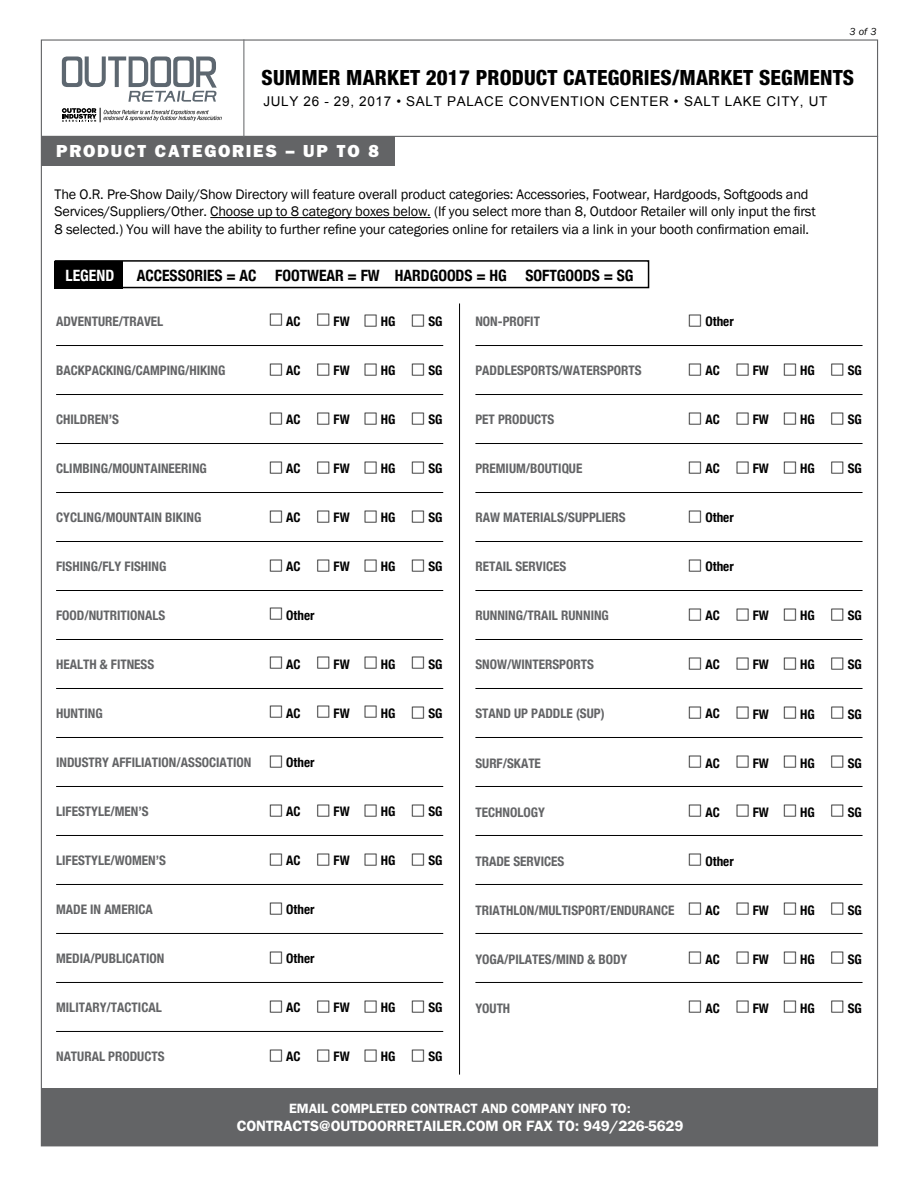
<style>
.page{position:relative;width:918px;height:1188px;background:#fff}
.page>*{position:absolute;margin:0;border:0;box-sizing:border-box;transform-origin:0 0}
.t1{font:800 condensed 21px "Helvetica Neue";letter-spacing:.005em;color:#000}
.t2{font:800 17.55px "Franklin Gothic";letter-spacing:.1em;color:#fff}
.t3{font:700 condensed 15.6px "Helvetica Neue";color:#000}
.t4{font:700 condensed 15.6px "Helvetica Neue";color:#fff}
.t5{font:600 15px "Franklin Gothic";letter-spacing:-.015em;color:#fff}
.t6{font:14.25px/17.1px "Franklin Gothic";letter-spacing:-.01em;color:#000}
.t7{font:13.5px "Arial";letter-spacing:.05em;color:#000}
.t8{font:600 13.5px "Franklin Gothic";letter-spacing:-.01em;color:#fff}
.t9{font:700 condensed 13.2px "Helvetica Neue";color:#636466}
.t10{font:700 condensed 13.2px "Helvetica Neue";color:#000}
.t11{font:italic 10.5px "Franklin Gothic";color:#000}
.s1{color:#000}
</style>
<div class="page">
<div style="left:41px;top:136px;width:354px;height:30px;background:#636466"></div>
<hr style="left:41px;top:136px;width:837px;height:1px;background:#636466">
<hr style="left:243px;top:39px;width:1px;height:98px;background:#727476">
<div style="left:42px;top:1088px;width:835px;height:57px;background:#636466"></div>
<hr style="left:210px;top:217px;width:221px;height:1px;background:#000">
<div style="left:55px;top:261px;width:68px;height:27px;background:#000"></div>
<div style="left:55px;top:260px;width:594px;height:28px;border:2px solid #000"></div>
<hr style="left:56px;top:345px;width:387px;height:1px;background:#000">
<hr style="left:475px;top:345px;width:388px;height:1px;background:#000">
<hr style="left:56px;top:492px;width:387px;height:1px;background:#000">
<hr style="left:475px;top:492px;width:388px;height:1px;background:#000">
<hr style="left:56px;top:639px;width:387px;height:1px;background:#000">
<hr style="left:475px;top:639px;width:388px;height:1px;background:#000">
<hr style="left:56px;top:786px;width:387px;height:1px;background:#000">
<hr style="left:475px;top:786px;width:388px;height:1px;background:#000">
<hr style="left:56px;top:933px;width:387px;height:1px;background:#000">
<hr style="left:56px;top:982px;width:387px;height:1px;background:#000">
<hr style="left:475px;top:933px;width:388px;height:1px;background:#000">
<hr style="left:56px;top:394px;width:387px;height:1px;background:#000">
<hr style="left:475px;top:394px;width:388px;height:1px;background:#000">
<hr style="left:56px;top:541px;width:387px;height:1px;background:#000">
<hr style="left:475px;top:541px;width:388px;height:1px;background:#000">
<hr style="left:56px;top:688px;width:387px;height:1px;background:#000">
<hr style="left:475px;top:688px;width:388px;height:1px;background:#000">
<hr style="left:56px;top:835px;width:387px;height:1px;background:#000">
<hr style="left:475px;top:835px;width:388px;height:1px;background:#000">
<hr style="left:56px;top:1031px;width:387px;height:1px;background:#000">
<hr style="left:475px;top:982px;width:388px;height:1px;background:#000">
<hr style="left:56px;top:443px;width:387px;height:1px;background:#000">
<hr style="left:475px;top:443px;width:388px;height:1px;background:#000">
<hr style="left:56px;top:590px;width:387px;height:1px;background:#000">
<hr style="left:475px;top:590px;width:388px;height:1px;background:#000">
<hr style="left:56px;top:737px;width:387px;height:1px;background:#000">
<hr style="left:475px;top:737px;width:388px;height:1px;background:#000">
<hr style="left:56px;top:884px;width:387px;height:1px;background:#000">
<hr style="left:475px;top:884px;width:388px;height:1px;background:#000">
<hr style="left:459px;top:303px;width:1px;height:772px;background:#000">
<svg style="left:62px;top:56px;width:155px;height:46px"></svg>
<svg style="left:62px;top:108px;width:160px;height:14px"></svg>
<p class="t11" style="left:850px;top:25px;width:29px">3 of 3</p>
<h1 class="t1" style="left:262px;top:64px;width:594px">SUMMER MARKET 2017 PRODUCT CATEGORIES/MARKET SEGMENTS</h1>
<p class="t7" style="left:263px;top:92px;width:566px">JULY 26 - 29, 2017 • SALT PALACE CONVENTION CENTER • SALT LAKE CITY, UT</p>
<h2 class="t2" style="left:56px;top:141px;width:324px">PRODUCT CATEGORIES – UP TO 8</h2>
<p class="t6" style="left:55px;top:186px;width:763px">The O.R. Pre-Show Daily/Show Directory will feature overall product categories: Accessories, Footwear, Hardgoods, Softgoods and<br>Services/Suppliers/Other. Choose up to 8 category boxes below. (If you select more than 8, Outdoor Retailer will only input the first<br>8 selected.) You will have the ability to further refine your categories online for retailers via a link in your booth confirmation email.</p>
<p class="t4" style="left:66px;top:262px;width:50px">LEGEND</p>
<p class="t3" style="left:137px;top:262px;width:498px">ACCESSORIES = AC FOOTWEAR = FW HARDGOODS = HG SOFTGOODS = SG</p>
<p class="t9" style="left:56px;top:310px;width:109px">ADVENTURE/TRAVEL</p>
<p class="t10" style="left:269px;top:310px;width:175px"><sup>□</sup>AC <sup>□</sup>FW <sup>□</sup>HG <sup>□</sup>SG</p>
<p class="t9" style="left:56px;top:359px;width:171px">BACKPACKING/CAMPING/HIKING</p>
<p class="t10" style="left:269px;top:359px;width:175px"><sup>□</sup>AC <sup>□</sup>FW <sup>□</sup>HG <sup>□</sup>SG</p>
<p class="t9" style="left:56px;top:408px;width:64px">CHILDREN’S</p>
<p class="t10" style="left:269px;top:408px;width:175px"><sup>□</sup>AC <sup>□</sup>FW <sup>□</sup>HG <sup>□</sup>SG</p>
<p class="t9" style="left:56px;top:457px;width:152px">CLIMBING/MOUNTAINEERING</p>
<p class="t10" style="left:269px;top:457px;width:175px"><sup>□</sup>AC <sup>□</sup>FW <sup>□</sup>HG <sup>□</sup>SG</p>
<p class="t9" style="left:56px;top:506px;width:147px">CYCLING/MOUNTAIN BIKING</p>
<p class="t10" style="left:269px;top:506px;width:175px"><sup>□</sup>AC <sup>□</sup>FW <sup>□</sup>HG <sup>□</sup>SG</p>
<p class="t9" style="left:56px;top:555px;width:112px">FISHING/FLY FISHING</p>
<p class="t10" style="left:269px;top:555px;width:175px"><sup>□</sup>AC <sup>□</sup>FW <sup>□</sup>HG <sup>□</sup>SG</p>
<p class="t9" style="left:56px;top:604px;width:111px">FOOD/NUTRITIONALS</p>
<p class="t10" style="left:269px;top:604px;width:47px"><sup>□</sup> Other</p>
<p class="t9" style="left:56px;top:653px;width:100px">HEALTH &amp; FITNESS</p>
<p class="t10" style="left:269px;top:653px;width:175px"><sup>□</sup>AC <sup>□</sup>FW <sup>□</sup>HG <sup>□</sup>SG</p>
<p class="t9" style="left:56px;top:702px;width:48px">HUNTING</p>
<p class="t10" style="left:269px;top:702px;width:175px"><sup>□</sup>AC <sup>□</sup>FW <sup>□</sup>HG <sup>□</sup>SG</p>
<p class="t9" style="left:56px;top:751px;width:197px">INDUSTRY AFFILIATION/ASSOCIATION</p>
<p class="t10" style="left:269px;top:751px;width:47px"><sup>□</sup> Other</p>
<p class="t9" style="left:56px;top:800px;width:94px">LIFESTYLE/MEN’S</p>
<p class="t10" style="left:269px;top:800px;width:175px"><sup>□</sup>AC <sup>□</sup>FW <sup>□</sup>HG <sup>□</sup>SG</p>
<p class="t9" style="left:56px;top:849px;width:111px">LIFESTYLE/WOMEN’S</p>
<p class="t10" style="left:269px;top:849px;width:175px"><sup>□</sup>AC <sup>□</sup>FW <sup>□</sup>HG <sup>□</sup>SG</p>
<p class="t9" style="left:56px;top:898px;width:98px">MADE IN AMERICA</p>
<p class="t10" style="left:269px;top:898px;width:47px"><sup>□</sup> Other</p>
<p class="t9" style="left:56px;top:947px;width:110px">MEDIA/PUBLICATION</p>
<p class="t10" style="left:269px;top:947px;width:47px"><sup>□</sup> Other</p>
<p class="t9" style="left:56px;top:996px;width:107px">MILITARY/TACTICAL</p>
<p class="t10" style="left:269px;top:996px;width:175px"><sup>□</sup>AC <sup>□</sup>FW <sup>□</sup>HG <sup>□</sup>SG</p>
<p class="t9" style="left:56px;top:1045px;width:110px">NATURAL PRODUCTS</p>
<p class="t10" style="left:269px;top:1045px;width:175px"><sup>□</sup>AC <sup>□</sup>FW <sup>□</sup>HG <sup>□</sup>SG</p>
<p class="t9" style="left:475px;top:311px;width:66px">NON-PROFIT</p>
<p class="t10" style="left:689px;top:311px;width:47px"><sup>□</sup> Other</p>
<p class="t9" style="left:475px;top:360px;width:168px">PADDLESPORTS/WATERSPORTS</p>
<p class="t10" style="left:689px;top:360px;width:175px"><sup>□</sup>AC <sup>□</sup>FW <sup>□</sup>HG <sup>□</sup>SG</p>
<p class="t9" style="left:475px;top:409px;width:80px">PET PRODUCTS</p>
<p class="t10" style="left:689px;top:409px;width:175px"><sup>□</sup>AC <sup>□</sup>FW <sup>□</sup>HG <sup>□</sup>SG</p>
<p class="t9" style="left:475px;top:458px;width:108px">PREMIUM/BOUTIQUE</p>
<p class="t10" style="left:689px;top:458px;width:175px"><sup>□</sup>AC <sup>□</sup>FW <sup>□</sup>HG <sup>□</sup>SG</p>
<p class="t9" style="left:475px;top:507px;width:152px">RAW MATERIALS/SUPPLIERS</p>
<p class="t10" style="left:689px;top:507px;width:47px"><sup>□</sup> Other</p>
<p class="t9" style="left:475px;top:556px;width:92px">RETAIL SERVICES</p>
<p class="t10" style="left:689px;top:556px;width:47px"><sup>□</sup> Other</p>
<p class="t9" style="left:475px;top:605px;width:135px">RUNNING/TRAIL RUNNING</p>
<p class="t10" style="left:689px;top:605px;width:175px"><sup>□</sup>AC <sup>□</sup>FW <sup>□</sup>HG <sup>□</sup>SG</p>
<p class="t9" style="left:475px;top:654px;width:120px">SNOW/WINTERSPORTS</p>
<p class="t10" style="left:689px;top:654px;width:175px"><sup>□</sup>AC <sup>□</sup>FW <sup>□</sup>HG <sup>□</sup>SG</p>
<p class="t9" style="left:475px;top:703px;width:131px">STAND UP PADDLE (SUP)</p>
<p class="t10" style="left:689px;top:703px;width:175px"><sup>□</sup>AC <sup>□</sup>FW <sup>□</sup>HG <sup>□</sup>SG</p>
<p class="t9" style="left:475px;top:752px;width:67px">SURF/SKATE</p>
<p class="t10" style="left:689px;top:752px;width:175px"><sup>□</sup>AC <sup>□</sup>FW <sup>□</sup>HG <sup>□</sup>SG</p>
<p class="t9" style="left:475px;top:801px;width:71px">TECHNOLOGY</p>
<p class="t10" style="left:689px;top:801px;width:175px"><sup>□</sup>AC <sup>□</sup>FW <sup>□</sup>HG <sup>□</sup>SG</p>
<p class="t9" style="left:475px;top:850px;width:90px">TRADE SERVICES</p>
<p class="t10" style="left:689px;top:850px;width:47px"><sup>□</sup> Other</p>
<p class="t9" style="left:475px;top:899px;width:388px">TRIATHLON/MULTISPORT/ENDURANCE <sup>□</sup> <span class="s1">AC</span> <sup>□</sup> <span class="s1">FW</span> <sup>□</sup> <span class="s1">HG</span> <sup>□</sup> <span class="s1">SG</span></p>
<p class="t9" style="left:475px;top:948px;width:154px">YOGA/PILATES/MIND &amp; BODY</p>
<p class="t10" style="left:689px;top:948px;width:175px"><sup>□</sup>AC <sup>□</sup>FW <sup>□</sup>HG <sup>□</sup>SG</p>
<p class="t9" style="left:475px;top:997px;width:36px">YOUTH</p>
<p class="t10" style="left:689px;top:997px;width:175px"><sup>□</sup>AC <sup>□</sup>FW <sup>□</sup>HG <sup>□</sup>SG</p>
<p class="t8" style="left:289px;top:1101px;width:343px">EMAIL COMPLETED CONTRACT AND COMPANY INFO TO:</p>
<p class="t5" style="left:237px;top:1117px;width:448px">CONTRACTS@OUTDOORRETAILER.COM OR FAX TO: 949/226-5629</p>
</div>
